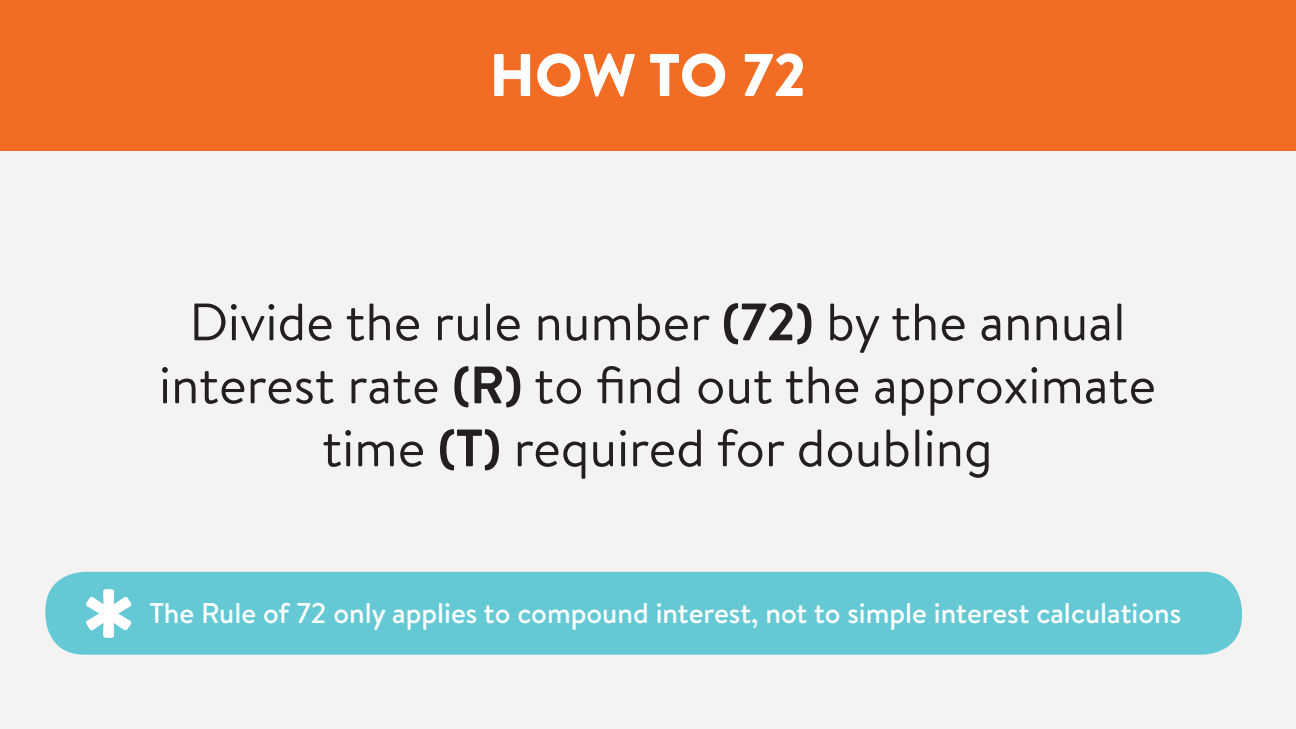
<style>
.page{position:relative;width:1296px;height:729px;background:#f4f3f1}
.page>*{position:absolute;margin:0;border:0;box-sizing:border-box;transform-origin:0 0}
.t1{font:900 60px "Brandon Text";color:#fff}
.t2{font:52.5px/63px "Brandon Text";color:#231f20;text-align:center}
.t3{font:500 28.5px "Brandon Text";color:#fff}
.s1{font-weight:700}
</style>
<div class="page">
<div style="left:0;top:0;width:1296px;height:150px;background:#f36c23"></div>
<div style="left:45px;top:572px;width:1197px;height:83px;background:#64c9d5;border-radius:39px"></div>
<svg style="left:86px;top:589px;width:46px;height:49px"></svg>
<p class="t1" style="left:489px;top:33px;width:319px">HOW TO 72</p>
<p class="t2" style="left:159px;top:289px;width:999px">Divide the rule number <span class="s1">(72)</span> by the annual interest rate <span class="s1">(R)</span> to find out the approximate time <span class="s1">(T)</span> required for doubling</p>
<p class="t3" style="left:149px;top:593px;width:1034px">The Rule of 72 only applies to compound interest, not to simple interest calculations</p>
</div>
